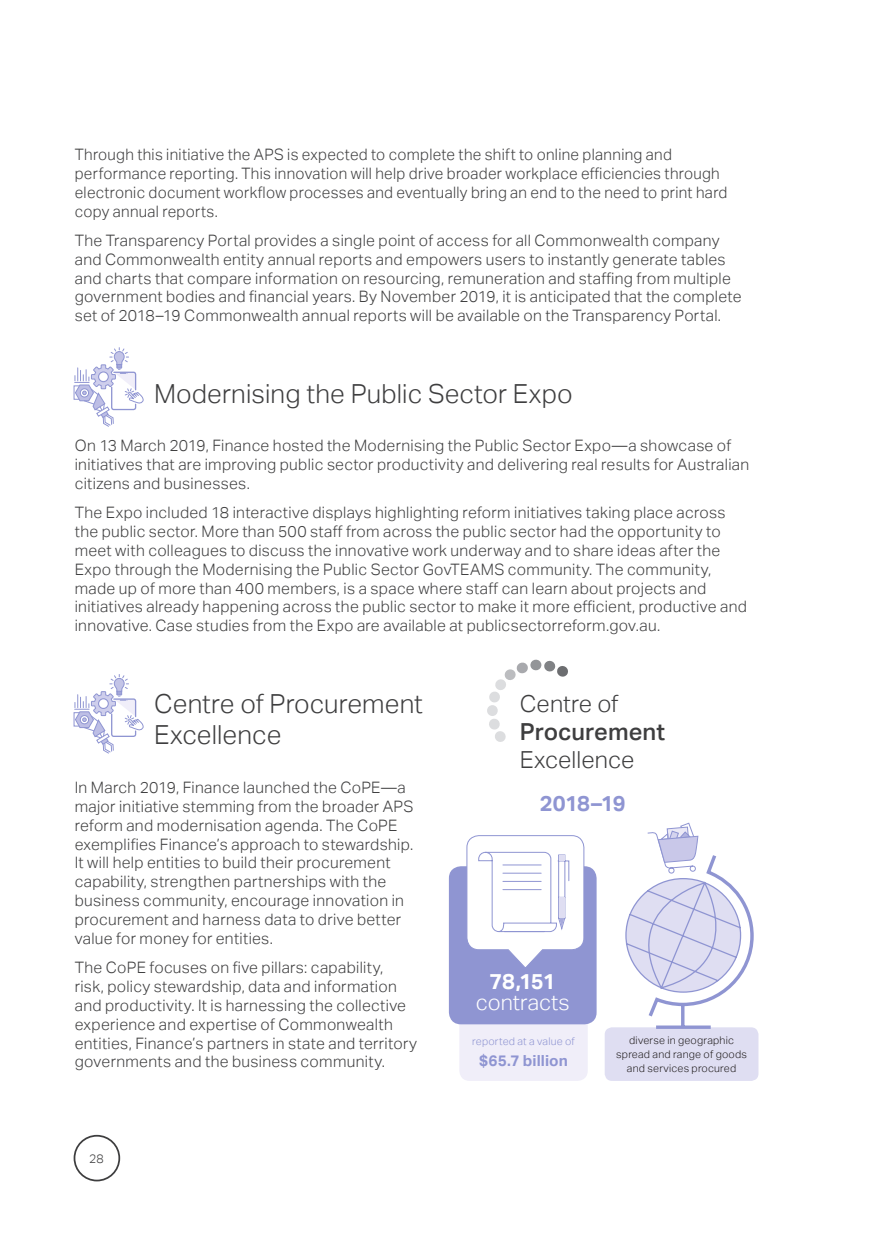
<style>
.page{position:relative;width:874px;height:1241px;background:#fff}
.page>*{position:absolute;margin:0;border:0;box-sizing:border-box;transform-origin:0 0}
.t1{font:300 26.25px/31.5px "Aktiv Grotesk";letter-spacing:.005em;color:#3e3e3f}
.t2{font:300 23.45px/28.2px "Aktiv Grotesk";color:#3e3e3f}
.t3{font:300 21.53px/21.2px "Aktiv Grotesk";color:#fff;text-align:center}
.t4{font:700 21.53px "Aktiv Grotesk";letter-spacing:-.03em;color:#8f95d2}
.t5{font:300 15.75px/18.9px "Aktiv Grotesk";letter-spacing:.02em;color:#3e3e3f}
.t6{font:700 15.22px "Aktiv Grotesk";letter-spacing:.005em;color:#8f95d2}
.t7{font:300 12.25px "Aktiv Grotesk";color:#3e3e3f}
.t8{font:300 10.5px/14px "Aktiv Grotesk";letter-spacing:.02em;color:#231f20;text-align:center}
.t9{font:300 10.5px "Aktiv Grotesk";letter-spacing:.015em;color:#8f95d2}
.s1{font-weight:500}
.s2{font-weight:700}
</style>
<div class="page">
<div style="left:74px;top:1134px;width:46px;height:47px;border:2px solid #3e3e3f;border-radius:50%"></div>
<svg style="left:74px;top:674px;width:70px;height:80px"></svg>
<svg style="left:74px;top:347px;width:70px;height:80px"></svg>
<div style="left:604px;top:1027px;width:154px;height:53px;background:#dfdef2;border-radius:7px"></div>
<div style="left:459px;top:1005px;width:128px;height:75px;background:#f0eef9;border-radius:10px"></div>
<div style="left:448px;top:866px;width:148px;height:158px;background:#8f95d2;border-radius:12px"></div>
<svg style="left:487px;top:659px;width:81px;height:83px"></svg>
<svg style="left:466px;top:835px;width:118px;height:132px"></svg>
<svg style="left:616px;top:822px;width:138px;height:207px"></svg>
<p class="t5" style="left:75px;top:145px;width:654px">Through this initiative the APS is expected to complete the shift to online planning and performance reporting. This innovation will help drive broader workplace efficiencies through electronic document workflow processes and eventually bring an end to the need to print hard copy annual reports.</p>
<p class="t5" style="left:75px;top:231px;width:668px">The Transparency Portal provides a single point of access for all Commonwealth company and Commonwealth entity annual reports and empowers users to instantly generate tables and charts that compare information on resourcing, remuneration and staffing from multiple government bodies and financial years. By November 2019, it is anticipated that the complete set of 2018–19 Commonwealth annual reports will be available on the Transparency Portal.</p>
<p class="t1" style="left:154px;top:377px;width:419px">Modernising the Public Sector Expo</p>
<p class="t5" style="left:75px;top:436px;width:675px">On 13 March 2019, Finance hosted the Modernising the Public Sector Expo—a showcase of initiatives that are improving public sector productivity and delivering real results for Australian citizens and businesses.</p>
<p class="t5" style="left:75px;top:503px;width:673px">The Expo included 18 interactive displays highlighting reform initiatives taking place across the public sector. More than 500 staff from across the public sector had the opportunity to meet with colleagues to discuss the innovative work underway and to share ideas after the Expo through the Modernising the Public Sector GovTEAMS community. The community, made up of more than 400 members, is a space where staff can learn about projects and initiatives already happening across the public sector to make it more efficient, productive and innovative. Case studies from the Expo are available at publicsectorreform.gov.au.</p>
<p class="t1" style="left:154px;top:687px;width:270px">Centre of Procurement<br>Excellence</p>
<p class="t5" style="left:75px;top:777px;width:340px">In March 2019, Finance launched the CoPE—a major initiative stemming from the broader APS reform and modernisation agenda. The CoPE exemplifies Finance’s approach to stewardship.<br>It will help entities to build their procurement capability, strengthen partnerships with the business community, encourage innovation in procurement and harness data to drive better value for money for entities.</p>
<p class="t5" style="left:75px;top:957px;width:344px">The CoPE focuses on five pillars: capability,<br>risk, policy stewardship, data and information and productivity. It is harnessing the collective experience and expertise of Commonwealth entities, Finance’s partners in state and territory governments and the business community.</p>
<p class="t7" style="left:89px;top:1150px;width:16px">28</p>
<p class="t2" style="left:519px;top:689px;width:147px">Centre of<br><span class="s1">Procurement<br></span>Excellence</p>
<p class="t4" style="left:539px;top:790px;width:88px">2018–19</p>
<p class="t3" style="left:475px;top:970px;width:95px"><span class="s2">78,151 </span>contracts</p>
<p class="t9" style="left:472px;top:1034px;width:104px">reported at a value of</p>
<p class="t6" style="left:479px;top:1051px;width:90px">$65.7 billion</p>
<p class="t8" style="left:616px;top:1032px;width:132px">diverse in geographic spread and range of goods and services procured</p>
</div>
